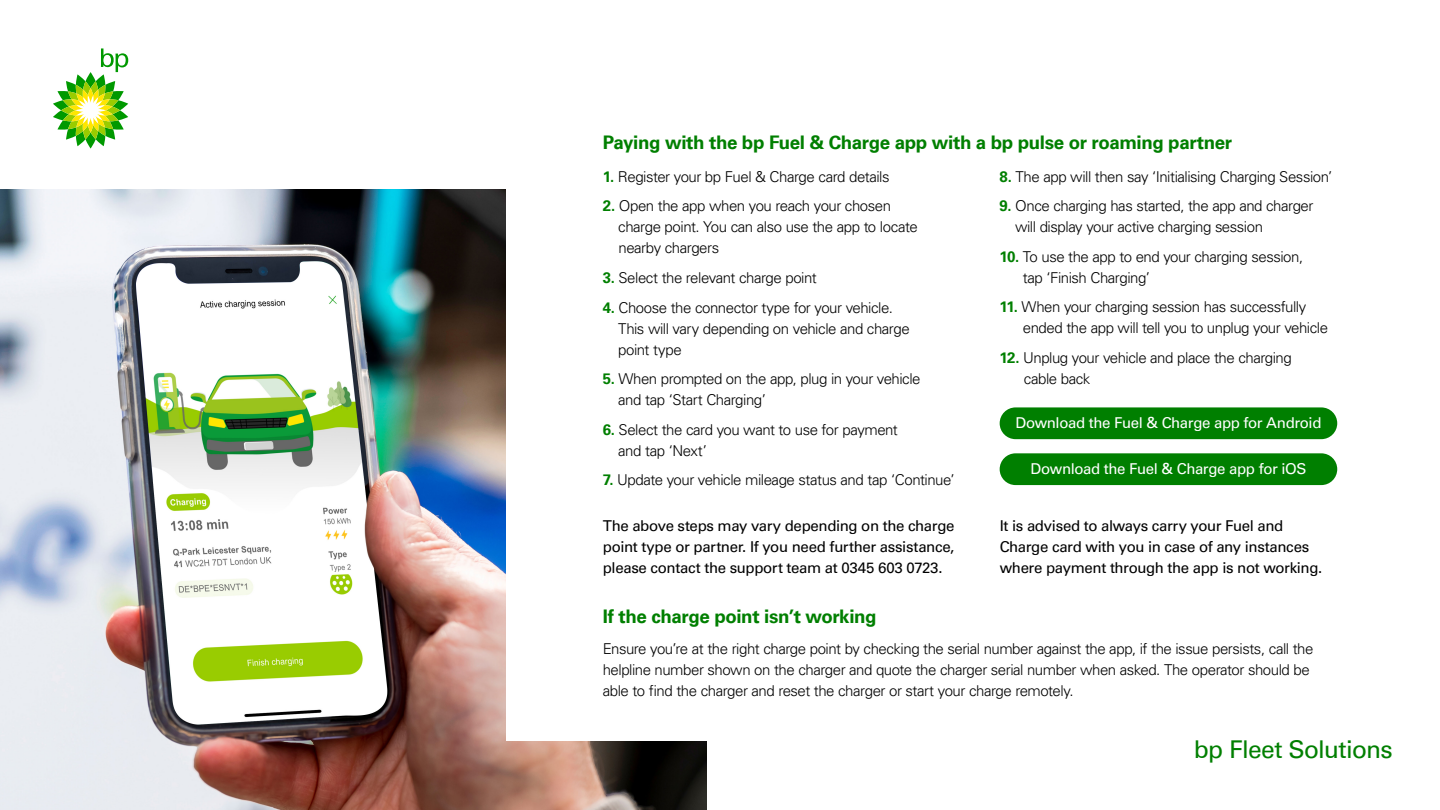
<style>
.page{position:relative;width:1440px;height:810px;background:#fff}
.page>*{position:absolute;margin:0;border:0;box-sizing:border-box;transform-origin:0 0}
.t1{font:24.53px "Universfor BP";letter-spacing:-.03em;color:#007f00}
.t2{font:700 18.75px "Universfor BP";letter-spacing:-.02em;color:#007f00}
.t3{font:300 15px/21px "Universfor BP";letter-spacing:-.03em;color:#000}
.t4{font:15px/21px "Universfor BP";letter-spacing:-.025em;color:#000;text-align:justify}
.t5{font:15px "Universfor BP";letter-spacing:-.025em;color:#fff}
.s1{font-weight:700;color:#007f00}
</style>
<div class="page">
<img style="left:0;top:189px;width:706px;height:621px">
<div style="left:506px;top:111px;width:934px;height:629px;background:#fff"></div>
<svg style="left:53px;top:48px;width:75px;height:101px"></svg>
<div style="left:1000px;top:407px;width:337px;height:32px;background:#007f00;border-radius:16px"></div>
<div style="left:1000px;top:453px;width:337px;height:32px;background:#007f00;border-radius:16px"></div>
<p class="t2" style="left:603px;top:132px;width:631px">Paying with the bp Fuel &amp; Charge app with a bp pulse or roaming partner</p>
<p class="t3" style="left:603px;top:166px;width:288px"><span class="s1">1.</span> Register your bp Fuel &amp; Charge card details</p>
<p class="t3" style="left:618px;top:195px;width:301px;text-indent:-15px"><span class="s1">2.</span> Open the app when you reach your chosen charge point. You can also use the app to locate nearby chargers</p>
<p class="t3" style="left:603px;top:267px;width:216px"><span class="s1">3.</span> Select the relevant charge point</p>
<p class="t3" style="left:618px;top:297px;width:293px;text-indent:-15px"><span class="s1">4.</span> Choose the connector type for your vehicle.<br>This will vary depending on vehicle and charge point type</p>
<p class="t3" style="left:618px;top:368px;width:304px;text-indent:-15px"><span class="s1">5.</span> When prompted on the app, plug in your vehicle and tap ‘Start Charging’</p>
<p class="t3" style="left:618px;top:419px;width:281px;text-indent:-15px"><span class="s1">6.</span> Select the card you want to use for payment and tap ‘Next’</p>
<p class="t3" style="left:603px;top:469px;width:354px"><span class="s1">7.</span> Update your vehicle mileage status and tap ‘Continue’</p>
<p class="t3" style="left:1000px;top:166px;width:334px"><span class="s1">8.</span> The app will then say ‘Initialising Charging Session’</p>
<p class="t3" style="left:1015px;top:195px;width:300px;text-indent:-15px"><span class="s1">9.</span> Once charging has started, the app and charger will display your active charging session</p>
<p class="t3" style="left:1023px;top:246px;width:282px;text-indent:-23px"><span class="s1">10.</span> To use the app to end your charging session, tap ‘Finish Charging’</p>
<p class="t3" style="left:1023px;top:296px;width:307px;text-indent:-23px"><span class="s1">11.</span> When your charging session has successfully ended the app will tell you to unplug your vehicle</p>
<p class="t3" style="left:1024px;top:347px;width:270px;text-indent:-24px"><span class="s1">12.</span> Unplug your vehicle and place the charging cable back</p>
<p class="t5" style="left:1015px;top:414px;width:308px">Download the Fuel &amp; Charge app for Android</p>
<p class="t5" style="left:1030px;top:460px;width:277px">Download the Fuel &amp; Charge app for iOS</p>
<p class="t4" style="left:603px;top:516px;width:353px">The above steps may vary depending on the charge point type or partner. If you need further assistance, please contact the support team at 0345 603 0723.</p>
<p class="t4" style="left:1000px;top:516px;width:324px;text-align:left">It is advised to always carry your Fuel and<br>Charge card with you in case of any instances where payment through the app is not working.</p>
<p class="t2" style="left:603px;top:605px;width:275px">If the charge point isn’t working</p>
<p class="t3" style="left:603px;top:638px;width:712px">Ensure you’re at the right charge point by checking the serial number against the app, if the issue persists, call the helpline number shown on the charger and quote the charger serial number when asked. The operator should be able to find the charger and reset the charger or start your charge remotely.</p>
<h1 class="t1" style="left:1194px;top:735px;width:200px">bp Fleet Solutions</h1>
</div>
